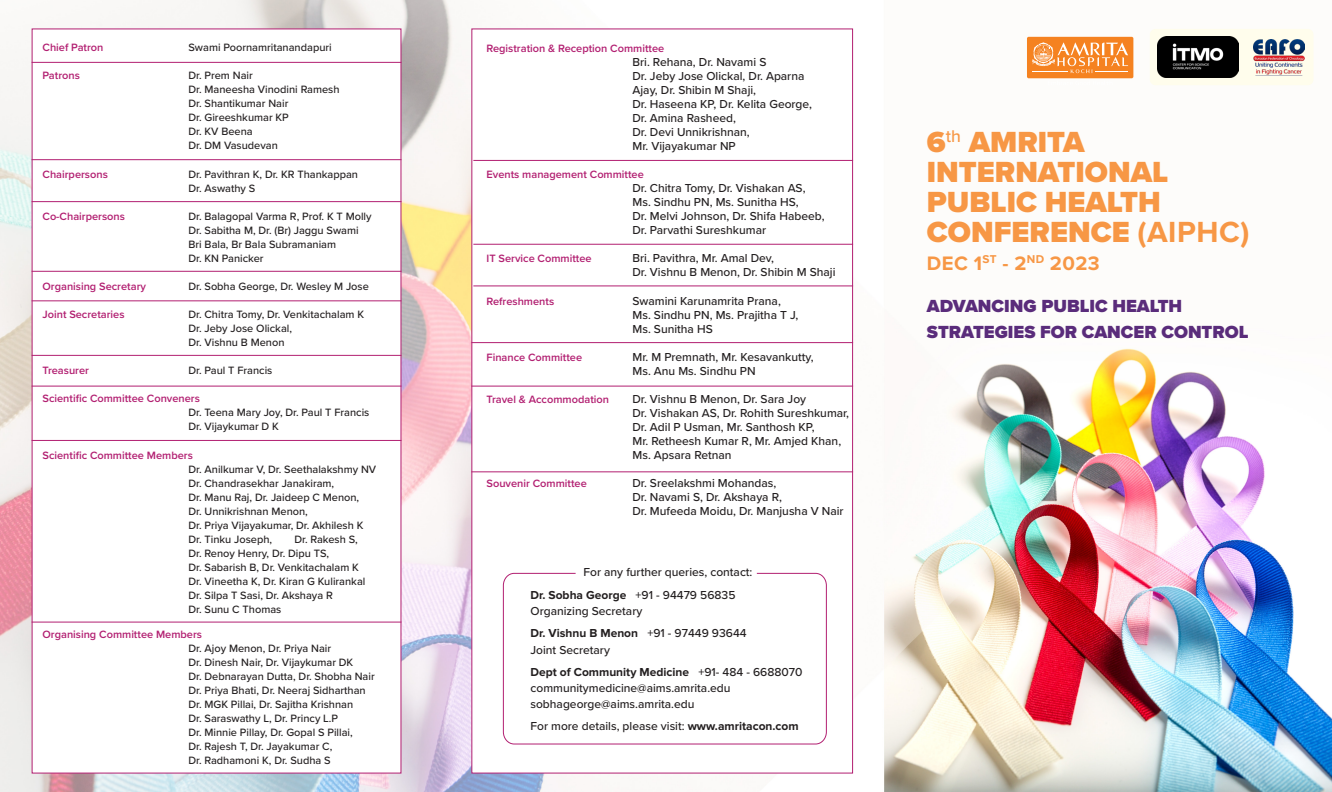
<style>
.page{position:relative;width:1332px;height:792px;background:#fff}
.page>*{position:absolute;margin:0;border:0;box-sizing:border-box;transform-origin:0 0}
.t1{font:900 30.2px/29.8px "Proxima Nova";color:#f79745}
.t2{font:700 20.2px "Proxima Nova";letter-spacing:.02em;color:#f79745}
.t3{font:900 18.2px "Proxima Nova";color:#5a2c7b}
.t4{font:500 12px/14px "Proxima Nova";color:#231f20}
.t5{font:700 12px "Proxima Nova";color:#231f20}
.t6{font:500 11px/14px "Proxima Nova";color:#231f20}
.t7{font:600 11px "Proxima Nova";color:#b21f71}
.s1{font-weight:500}
.s2{font-weight:700}
</style>
<div class="page">
<img style="left:0;top:0;width:1332px;height:792px">
<div style="left:471px;top:28px;width:382px;height:746px;background:#fff;border:1px solid #b21f71"></div>
<div style="left:32px;top:28px;width:369px;height:746px;background:#fff"></div>
<div style="left:1150px;top:29px;width:164px;height:56px;background:#fffdec;border-radius:6px"></div>
<img style="left:1158px;top:36px;width:81px;height:42px">
<img style="left:1254px;top:39px;width:50px;height:36px">
<hr style="left:32px;top:62px;width:369px;height:1px;background:#b21f71">
<hr style="left:473px;top:160px;width:380px;height:1px;background:#b21f71">
<hr style="left:473px;top:244px;width:380px;height:1px;background:#b21f71">
<hr style="left:473px;top:286px;width:380px;height:1px;background:#b21f71">
<hr style="left:471px;top:342px;width:382px;height:1px;background:#b21f71">
<hr style="left:471px;top:386px;width:382px;height:1px;background:#b21f71">
<hr style="left:471px;top:471px;width:382px;height:1px;background:#b21f71">
<hr style="left:32px;top:159px;width:369px;height:1px;background:#b21f71">
<hr style="left:32px;top:201px;width:369px;height:1px;background:#b21f71">
<hr style="left:32px;top:271px;width:369px;height:1px;background:#b21f71">
<hr style="left:32px;top:300px;width:369px;height:1px;background:#b21f71">
<hr style="left:32px;top:355px;width:369px;height:1px;background:#b21f71">
<hr style="left:32px;top:386px;width:369px;height:1px;background:#b21f71">
<hr style="left:32px;top:440px;width:369px;height:1px;background:#b21f71">
<hr style="left:32px;top:622px;width:369px;height:1px;background:#b21f71">
<svg style="left:502px;top:572px;width:325px;height:173px"></svg>
<div style="left:1027px;top:37px;width:106px;height:41px;background:#f58220;border-radius:2px"></div>
<svg style="left:1048px;top:80px;width:65px;height:5px"></svg>
<svg style="left:1032px;top:42px;width:96px;height:31px"></svg>
<p class="t7" style="left:43px;top:39px;width:62px">Chief Patron</p>
<p class="t6" style="left:189px;top:40px;width:145px">Swami Poornamritanandapuri</p>
<p class="t7" style="left:43px;top:68px;width:39px">Patrons</p>
<p class="t6" style="left:189px;top:68px;width:66px">Dr. Prem Nair</p>
<p class="t6" style="left:189px;top:82px;width:153px">Dr. Maneesha Vinodini Ramesh</p>
<p class="t6" style="left:189px;top:96px;width:101px">Dr. Shantikumar Nair</p>
<p class="t6" style="left:189px;top:110px;width:102px">Dr. Gireeshkumar KP</p>
<p class="t6" style="left:189px;top:124px;width:66px">Dr. KV Beena</p>
<p class="t6" style="left:189px;top:138px;width:91px">Dr. DM Vasudevan</p>
<p class="t7" style="left:43px;top:166px;width:67px">Chairpersons</p>
<p class="t6" style="left:189px;top:166px;width:171px">Dr. Pavithran K, Dr. KR Thankappan</p>
<p class="t6" style="left:189px;top:180px;width:68px">Dr. Aswathy S</p>
<p class="t7" style="left:43px;top:208px;width:84px">Co-Chairpersons</p>
<p class="t6" style="left:189px;top:209px;width:185px">Dr. Balagopal Varma R, Prof. K T Molly</p>
<p class="t6" style="left:189px;top:223px;width:172px">Dr. Sabitha M, Dr. (Br) Jaggu Swami</p>
<p class="t6" style="left:189px;top:237px;width:149px">Bri Bala, Br Bala Subramaniam</p>
<p class="t6" style="left:189px;top:251px;width:77px">Dr. KN Panicker</p>
<p class="t7" style="left:43px;top:278px;width:105px">Organising Secretary</p>
<p class="t6" style="left:189px;top:279px;width:182px">Dr. Sobha George, Dr. Wesley M Jose</p>
<p class="t7" style="left:43px;top:306px;width:84px">Joint Secretaries</p>
<p class="t6" style="left:189px;top:307px;width:177px">Dr. Chitra Tomy, Dr. Venkitachalam K</p>
<p class="t6" style="left:189px;top:321px;width:105px">Dr. Jeby Jose Olickal,<br>Dr. Vishnu B Menon</p>
<p class="t7" style="left:43px;top:362px;width:48px">Treasurer</p>
<p class="t6" style="left:189px;top:363px;width:85px">Dr. Paul T Francis</p>
<p class="t7" style="left:43px;top:391px;width:159px">Scientific Committee Conveners</p>
<p class="t6" style="left:189px;top:405px;width:182px">Dr. Teena Mary Joy, Dr. Paul T Francis</p>
<p class="t6" style="left:189px;top:419px;width:92px">Dr. Vijaykumar D K</p>
<p class="t7" style="left:43px;top:447px;width:152px">Scientific Committee Members</p>
<p class="t6" style="left:189px;top:462px;width:189px">Dr. Anilkumar V, Dr. Seethalakshmy NV</p>
<p class="t6" style="left:189px;top:476px;width:176px">Dr. Chandrasekhar Janakiram,<br>Dr. Manu Raj, Dr. Jaideep C Menon,<br>Dr. Unnikrishnan Menon,<br>Dr. Priya Vijayakumar, Dr. Akhilesh K</p>
<p class="t6" style="left:189px;top:532px;width:85px">Dr. Tinku Joseph,</p>
<p class="t6" style="left:295px;top:532px;width:65px">Dr. Rakesh S,</p>
<p class="t6" style="left:189px;top:546px;width:142px">Dr. Renoy Henry, Dr. Dipu TS,</p>
<p class="t6" style="left:189px;top:560px;width:172px">Dr. Sabarish B, Dr. Venkitachalam K</p>
<p class="t6" style="left:189px;top:574px;width:178px">Dr. Vineetha K, Dr. Kiran G Kulirankal</p>
<p class="t6" style="left:189px;top:588px;width:146px">Dr. Silpa T Sasi, Dr. Akshaya R<br>Dr. Sunu C Thomas</p>
<p class="t7" style="left:43px;top:626px;width:161px">Organising Committee Members</p>
<p class="t6" style="left:189px;top:641px;width:144px">Dr. Ajoy Menon, Dr. Priya Nair</p>
<p class="t6" style="left:189px;top:655px;width:188px">Dr. Dinesh Nair, Dr. Vijaykumar DK<br>Dr. Debnarayan Dutta, Dr. Shobha Nair<br>Dr. Priya Bhati, Dr. Neeraj Sidharthan</p>
<p class="t6" style="left:189px;top:697px;width:166px">Dr. MGK Pillai, Dr. Sajitha Krishnan</p>
<p class="t6" style="left:189px;top:711px;width:151px">Dr. Saraswathy L, Dr. Princy L.P</p>
<p class="t6" style="left:189px;top:725px;width:166px">Dr. Minnie Pillay, Dr. Gopal S Pillai,<br>Dr. Rajesh T, Dr. Jayakumar C,<br>Dr. Radhamoni K, Dr. Sudha S</p>
<p class="t7" style="left:487px;top:40px;width:179px">Registration &amp; Reception Committee</p>
<p class="t4" style="left:633px;top:55px;width:135px">Bri. Rehana, Dr. Navami S</p>
<p class="t4" style="left:633px;top:69px;width:173px">Dr. Jeby Jose Olickal, Dr. Aparna</p>
<p class="t4" style="left:633px;top:83px;width:181px">Ajay, Dr. Shibin M Shaji,<br>Dr. Haseena KP, Dr. Kelita George,<br>Dr. Amina Rasheed,<br>Dr. Devi Unnikrishnan,<br>Mr. Vijayakumar NP</p>
<p class="t7" style="left:487px;top:166px;width:159px">Events management Committee</p>
<p class="t4" style="left:633px;top:181px;width:194px">Dr. Chitra Tomy, Dr. Vishakan AS,<br>Ms. Sindhu PN, Ms. Sunitha HS,<br>Dr. Melvi Johnson, Dr. Shifa Habeeb,<br>Dr. Parvathi Sureshkumar</p>
<p class="t7" style="left:487px;top:250px;width:107px">IT Service Committee</p>
<p class="t4" style="left:633px;top:251px;width:143px">Bri. Pavithra, Mr. Amal Dev,</p>
<p class="t4" style="left:633px;top:265px;width:204px">Dr. Vishnu B Menon, Dr. Shibin M Shaji</p>
<p class="t7" style="left:487px;top:293px;width:69px">Refreshments</p>
<p class="t4" style="left:633px;top:293px;width:150px">Swamini Karunamrita Prana,</p>
<p class="t4" style="left:633px;top:307px;width:167px">Ms. Sindhu PN, Ms. Prajitha T J,</p>
<p class="t4" style="left:633px;top:321px;width:82px">Ms. Sunitha HS</p>
<p class="t7" style="left:487px;top:349px;width:97px">Finance Committee</p>
<p class="t4" style="left:633px;top:349px;width:183px">Mr. M Premnath, Mr. Kesavankutty,</p>
<p class="t4" style="left:633px;top:363px;width:125px">Ms. Anu Ms. Sindhu PN</p>
<p class="t7" style="left:487px;top:391px;width:124px">Travel &amp; Accommodation</p>
<p class="t4" style="left:633px;top:391px;width:175px">Dr. Vishnu B Menon, Dr. Sara Joy</p>
<p class="t4" style="left:633px;top:405px;width:218px">Dr. Vishakan AS, Dr. Rohith Sureshkumar,<br>Dr. Adil P Usman, Mr. Santhosh KP,</p>
<p class="t4" style="left:633px;top:433px;width:210px">Mr. Retheesh Kumar R, Mr. Amjed Khan,<br>Ms. Apsara Retnan</p>
<p class="t7" style="left:487px;top:475px;width:102px">Souvenir Committee</p>
<p class="t4" style="left:633px;top:476px;width:145px">Dr. Sreelakshmi Mohandas,</p>
<p class="t4" style="left:633px;top:490px;width:151px">Dr. Navami S, Dr. Akshaya R,</p>
<p class="t4" style="left:633px;top:504px;width:213px">Dr. Mufeeda Moidu, Dr. Manjusha V Nair</p>
<p class="t4" style="left:584px;top:565px;width:170px">For any further queries, contact:</p>
<p class="t5" style="left:531px;top:588px;width:206px">Dr. Sobha George <span class="s1">+91 - 94479 56835</span></p>
<p class="t4" style="left:531px;top:604px;width:113px">Organizing Secretary</p>
<p class="t5" style="left:531px;top:626px;width:218px">Dr. Vishnu B Menon <span class="s1">+91 - 97449 93644</span></p>
<p class="t4" style="left:531px;top:642px;width:81px">Joint Secretary</p>
<p class="t5" style="left:531px;top:665px;width:274px">Dept of Community Medicine <span class="s1">+91- 484 - 6688070</span></p>
<p class="t4" style="left:531px;top:681px;width:201px">communitymedicine@aims.amrita.edu</p>
<p class="t4" style="left:531px;top:697px;width:165px">sobhageorge@aims.amrita.edu</p>
<p class="t4" style="left:531px;top:719px;width:270px">For more details, please visit: <span class="s2">www.amritacon.com</span></p>
<p class="t1" style="left:927px;top:127px;width:243px">6<sup>th</sup> AMRITA<br>INTERNATIONAL</p>
<p class="t1" style="left:927px;top:187px;width:324px">PUBLIC HEALTH<br>CONFERENCE <span class="s2">(AIPHC)</span></p>
<p class="t2" style="left:927px;top:251px;width:174px">DEC 1<sup>ST</sup> - 2<sup>ND</sup> 2023</p>
<p class="t3" style="left:927px;top:293px;width:257px">ADVANCING PUBLIC HEALTH</p>
<p class="t3" style="left:927px;top:318px;width:323px">STRATEGIES FOR CANCER CONTROL</p>
</div>
